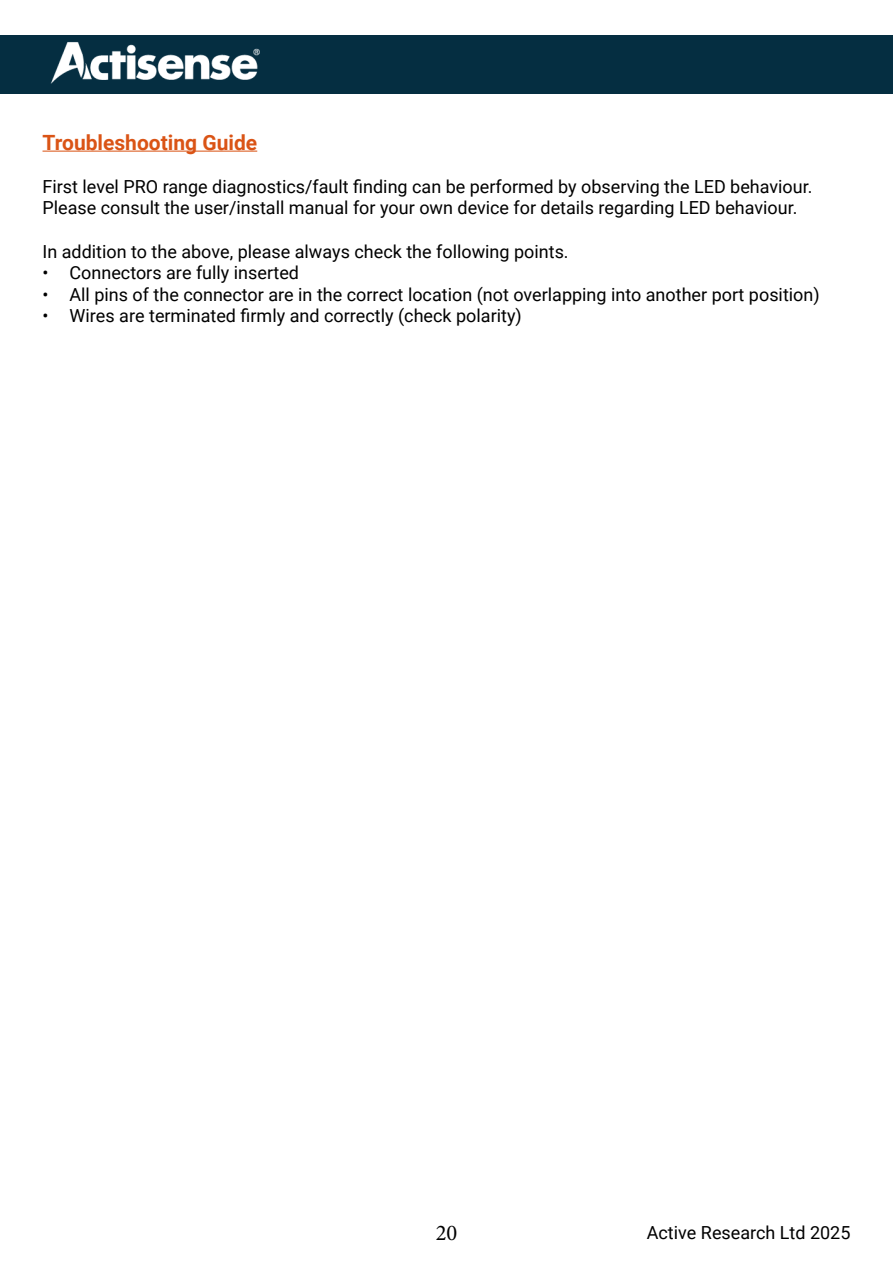
<style>
.page{position:relative;width:893px;height:1263px;background:#fff}
.page>*{position:absolute;margin:0;border:0;box-sizing:border-box;transform-origin:0 0}
.t1{font:22.5px "Minion Pro";color:#000}
.t2{font:700 21px "Roboto";color:#da5416}
.t3{font:18px "Roboto";color:#000}
</style>
<div class="page">
<div style="left:0;top:35px;width:893px;height:59px;background:#052e41"></div>
<img style="left:50px;top:42px;width:210px;height:42px">
<hr style="left:43px;top:151px;width:214px;height:1px;background:#da5416">
<h2 class="t2" style="left:43px;top:127px;width:216px">Troubleshooting Guide</h2>
<p class="t3" style="left:43px;top:174px;width:771px">First level PRO range diagnostics/fault finding can be performed by observing the LED behaviour.</p>
<p class="t3" style="left:43px;top:195px;width:756px">Please consult the user/install manual for your own device for details regarding LED behaviour.</p>
<p class="t3" style="left:43px;top:239px;width:528px">In addition to the above, please always check the following points.</p>
<p class="t3" style="left:43px;top:260px;width:258px">• Connectors are fully inserted</p>
<p class="t3" style="left:43px;top:282px;width:779px">• All pins of the connector are in the correct location (not overlapping into another port position)</p>
<p class="t3" style="left:43px;top:303px;width:481px">• Wires are terminated firmly and correctly (check polarity)</p>
<p class="t1" style="left:436px;top:1218px;width:23px">20</p>
<p class="t3" style="left:647px;top:1220px;width:205px">Active Research Ltd 2025</p>
</div>
